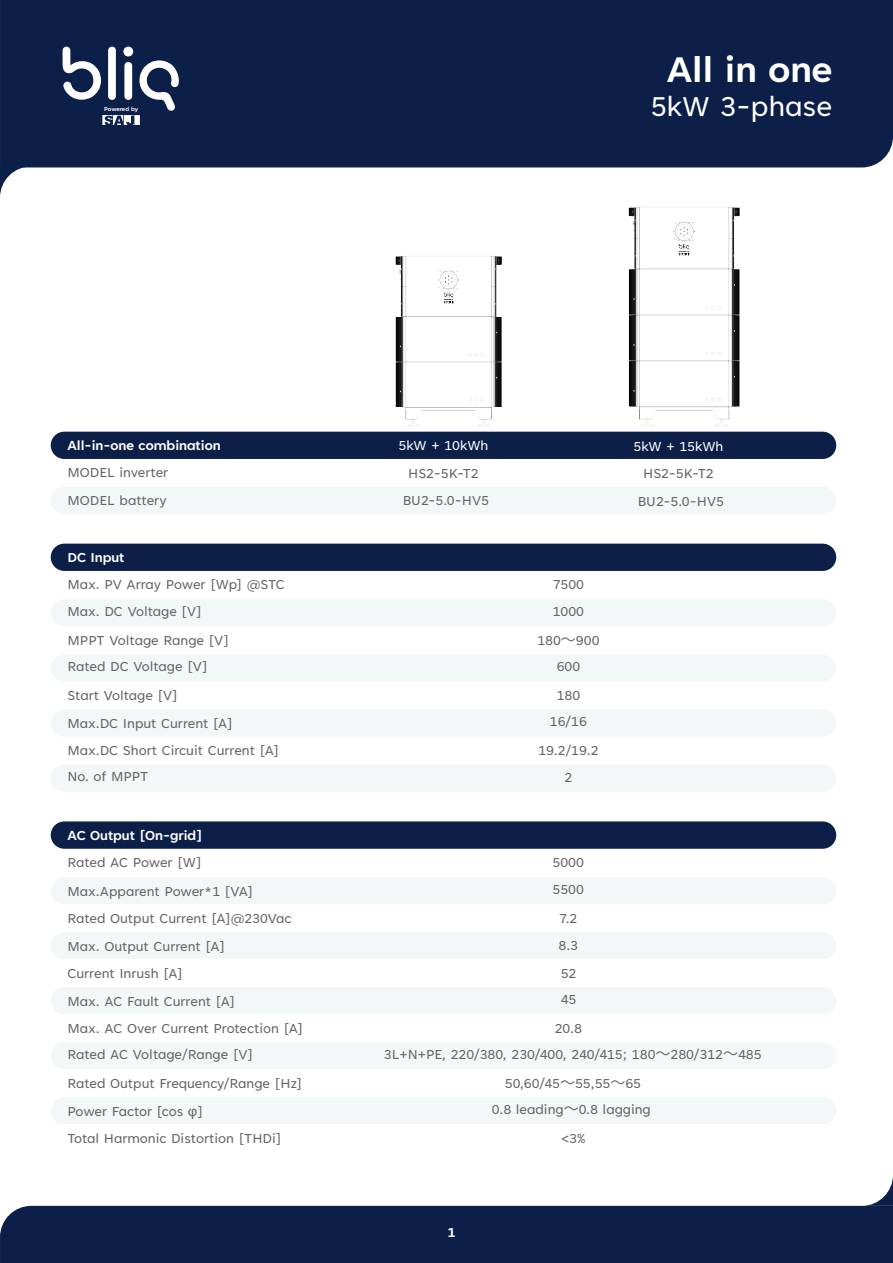
<style>
.page{position:relative;width:893px;height:1263px;background:#fff}
.page>*{position:absolute;margin:0;border:0;box-sizing:border-box;transform-origin:0 0}
.t1{font:700 40.5px "Tenorite";color:#fff}
.t2{font:31.5px "Tenorite";color:#fff}
.t3{font:15px/27.5px "Tenorite";color:#646464}
.t4{font:700 15px "Tenorite";color:#fff}
.t5{font:15px "Tenorite";color:#fff}
.t6{font:700 6.6px "Tenorite";letter-spacing:-.02em;color:#fff}
.s1{font-family:"Koz Go Pr 6 N"}
.s2{font-family:"Myriad Pro"}
</style>
<div class="page">
<div style="left:51px;top:487px;width:785px;height:27px;background:#f3f7f8;border-radius:14px"></div>
<div style="left:0;top:0;width:893px;height:167px;background:#0c1f49"></div>
<div style="left:0;top:1206px;width:893px;height:57px;background:#0c1f49"></div>
<svg style="left:862px;top:1177px;width:31px;height:29px"></svg>
<svg style="left:0;top:166px;width:31px;height:30px"></svg>
<div style="left:51px;top:544px;width:785px;height:27px;background:#0c1f49;border-radius:14px"></div>
<div style="left:51px;top:599px;width:785px;height:28px;background:#f3f7f8;border-radius:14px"></div>
<div style="left:51px;top:654px;width:785px;height:28px;background:#f3f7f8;border-radius:14px"></div>
<div style="left:51px;top:709px;width:785px;height:28px;background:#f3f7f8;border-radius:14px"></div>
<div style="left:51px;top:764px;width:785px;height:28px;background:#f3f7f8;border-radius:14px"></div>
<div style="left:51px;top:432px;width:785px;height:27px;background:#0c1f49;border-radius:14px"></div>
<div style="left:51px;top:821px;width:785px;height:28px;background:#0c1f49;border-radius:14px"></div>
<div style="left:51px;top:877px;width:785px;height:27px;background:#f3f7f8;border-radius:14px"></div>
<div style="left:51px;top:932px;width:785px;height:27px;background:#f3f7f8;border-radius:14px"></div>
<div style="left:51px;top:987px;width:785px;height:27px;background:#f3f7f8;border-radius:14px"></div>
<div style="left:51px;top:1042px;width:785px;height:27px;background:#f3f7f8;border-radius:14px"></div>
<div style="left:51px;top:1097px;width:785px;height:27px;background:#f3f7f8;border-radius:14px"></div>
<img style="left:392px;top:128px;width:112px;height:299px">
<img style="left:625px;top:123px;width:117px;height:303px">
<svg style="left:63px;top:46px;width:116px;height:79px"></svg>
<p class="t6" style="left:104px;top:106px;width:35px">Powered by</p>
<h1 class="t1" style="left:667px;top:49px;width:167px">All in one</h1>
<h2 class="t2" style="left:650px;top:90px;width:183px">5kW 3-phase</h2>
<p class="t4" style="left:67px;top:437px;width:155px">All-in-one combination</p>
<p class="t5" style="left:398px;top:438px;width:91px">5kW + 10kWh</p>
<p class="t5" style="left:633px;top:438px;width:91px">5kW + 15kWh</p>
<p class="t3" style="left:67px;top:460px;width:102px">MODEL inverter</p>
<p class="t3" style="left:408px;top:461px;width:72px">HS2-5K-T2</p>
<p class="t3" style="left:643px;top:461px;width:72px">HS2-5K-T2</p>
<p class="t3" style="left:67px;top:487px;width:101px">MODEL battery</p>
<p class="t4" style="left:67px;top:550px;width:59px">DC Input</p>
<p class="t3" style="left:67px;top:571px;width:219px">Max. PV Array Power [Wp] @STC</p>
<p class="t3" style="left:67px;top:598px;width:163px;line-height:29px">Max. DC Voltage [V]<br>MPPT Voltage Range [V]</p>
<p class="t3" style="left:67px;top:653px;width:142px;line-height:29px">Rated DC Voltage [V]<br>Start Voltage [V]</p>
<p class="t3" style="left:67px;top:710px;width:213px">Max.DC Input Current [A]<br>Max.DC Short Circuit Current [A]</p>
<p class="t3" style="left:67px;top:764px;width:83px">No. of MPPT</p>
<p class="t4" style="left:67px;top:828px;width:137px">AC Output [On-grid]</p>
<p class="t3" style="left:67px;top:849px;width:136px">Rated AC Power [W]</p>
<p class="t3" style="left:67px;top:878px;width:237px">Max.Apparent Power*1 [VA]<br>Rated Output Current [A]@230Vac<br>Max. Output Current [A]<br>Current Inrush [A]<br>Max. AC Fault Current [A]<br>Max. AC Over Current Protection [A]</p>
<p class="t3" style="left:67px;top:1042px;width:187px">Rated AC Voltage/Range [V]</p>
<p class="t3" style="left:403px;top:488px;width:88px">BU2-5.0-HV5</p>
<p class="t3" style="left:638px;top:488px;width:88px">BU2-5.0-HV5</p>
<p class="t3" style="left:553px;top:571px;width:33px">7500</p>
<p class="t3" style="left:553px;top:599px;width:33px">1000</p>
<p class="t3" style="left:537px;top:628px;width:64px;line-height:26.1px;text-align:center">180<span class="s1">～</span>900<br>600</p>
<p class="t3" style="left:550px;top:684px;width:39px;line-height:26px;text-align:center">180<br>16/16</p>
<p class="t3" style="left:538px;top:739px;width:62px;line-height:26.1px;text-align:center">19.2/19.2<br>2</p>
<p class="t3" style="left:553px;top:849px;width:33px;line-height:27.9px;text-align:center">5000<br>5500<br>7.2<br>8.3</p>
<p class="t3" style="left:561px;top:961px;width:17px;line-height:26.1px">52<br>45</p>
<p class="t3" style="left:555px;top:1016px;width:29px">20.8</p>
<p class="t3" style="left:384px;top:1042px;width:379px">3L+N+PE, 220/380, 230/400, 240/415; 180<span class="s1">～</span>280/312<span class="s1">～</span>485</p>
<p class="t3" style="left:67px;top:1071px;width:236px">Rated Output Frequency/Range [Hz]<br>Power Factor [cos <span class="s2">φ</span>]<br>Total Harmonic Distortion [THDi]</p>
<p class="t3" style="left:492px;top:1071px;width:160px;line-height:26.1px;text-align:center">50,60/45<span class="s1">～</span>55,55<span class="s1">～</span>65<br>0.8 leading<span class="s1">～</span>0.8 lagging</p>
<p class="t3" style="left:561px;top:1126px;width:25px">&lt;3%</p>
<p class="t4" style="left:448px;top:1224px;width:9px">1</p>
</div>
